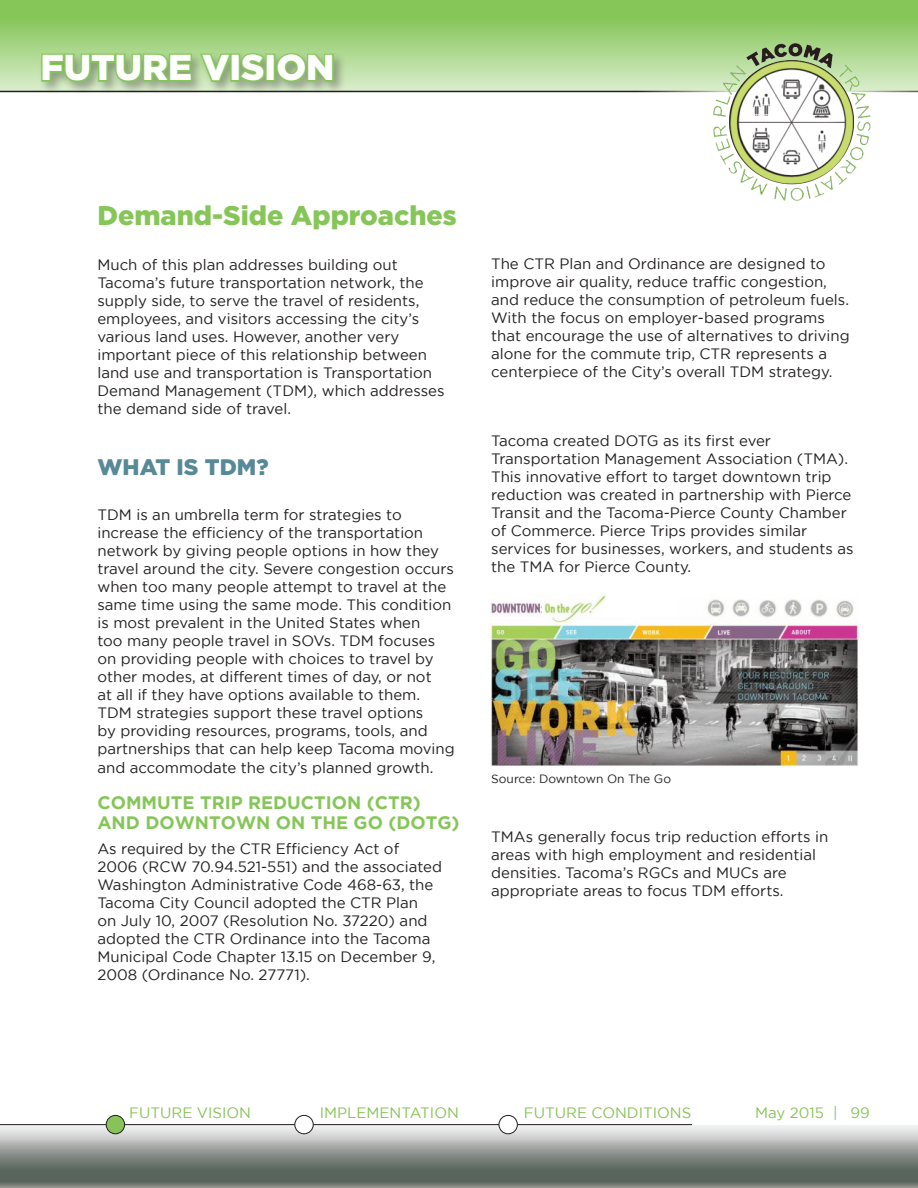
<style>
.page{position:relative;width:918px;height:1188px;background:#fff}
.page>*{position:absolute;margin:0;border:0;box-sizing:border-box;transform-origin:0 0}
.t1{font:900 36px "Gotham";color:#fff}
.t2{font:900 27px "Gotham";color:#86c659}
.t3{font:900 22.5px "Gotham";color:#578997}
.t4{font:700 18px/20.7px "Gotham";color:#86c659}
.t5{font:15px/18px "Gotham";color:#231f20}
.t6{font:15px "Gotham";color:#88c357}
.t7{font:15px "Gotham";color:#86c65a}
.t8{font:12px "Gotham";color:#231f20}
.s1{color:#86c65a}
</style>
<div class="page">
<svg style="left:0;top:0;width:918px;height:91px"></svg>
<div style="left:0;top:1125px;width:918px;height:63px;background:#231f20;opacity:.25"></div>
<hr style="left:0;top:91px;width:918px;height:1px;background:#231f20">
<img style="left:701px;top:35px;width:180px;height:166px">
<div style="left:38px;top:51px;width:309px;height:44px;background:#231f20;opacity:.35"></div>
<svg style="left:40px;top:52px;width:227px;height:32px"></svg>
<div style="left:266px;top:54px;width:10px;height:28px;border:3px solid #86c659"></div>
<svg style="left:275px;top:52px;width:60px;height:32px"></svg>
<hr style="left:0;top:1124px;width:692px;height:1px;background:#231f20">
<div style="left:106px;top:1115px;width:19px;height:19px;background:#87c358;border-radius:50%"></div>
<div style="left:106px;top:1115px;width:19px;height:19px;border:1px solid #231f20;border-radius:50%"></div>
<div style="left:295px;top:1115px;width:18px;height:19px;background:#fff;border-radius:50%"></div>
<div style="left:294px;top:1115px;width:20px;height:19px;border:1px solid #231f20;border-radius:50%"></div>
<div style="left:499px;top:1115px;width:18px;height:19px;background:#fff;border-radius:50%"></div>
<div style="left:499px;top:1115px;width:19px;height:19px;border:1px solid #231f20;border-radius:50%"></div>
<img style="left:490px;top:594px;width:368px;height:173px">
<h1 class="t1" style="left:40px;top:47px;width:296px">FUTURE VISION</h1>
<h2 class="t2" style="left:97px;top:200px;width:361px">Demand-Side Approaches</h2>
<p class="t5" style="left:97px;top:255px;width:349px">Much of this plan addresses building out Tacoma’s future transportation network, the supply side, to serve the travel of residents, employees, and visitors accessing the city’s various land uses. However, another very important piece of this relationship between land use and transportation is Transportation Demand Management (TDM), which addresses the demand side of travel.</p>
<h3 class="t3" style="left:97px;top:454px;width:173px">WHAT IS TDM?</h3>
<p class="t5" style="left:97px;top:505px;width:359px">TDM is an umbrella term for strategies to increase the efficiency of the transportation network by giving people options in how they travel around the city. Severe congestion occurs when too many people attempt to travel at the same time using the same mode. This condition is most prevalent in the United States when<br>too many people travel in SOVs. TDM focuses on providing people with choices to travel by other modes, at different times of day, or not<br>at all if they have options available to them.<br>TDM strategies support these travel options<br>by providing resources, programs, tools, and partnerships that can help keep Tacoma moving and accommodate the city’s planned growth.</p>
<p class="t4" style="left:97px;top:791px;width:364px">COMMUTE TRIP REDUCTION (CTR)<br>AND DOWNTOWN ON THE GO (DOTG)</p>
<p class="t5" style="left:97px;top:839px;width:346px">As required by the CTR Efficiency Act of 2006 (RCW 70.94.521-551) and the associated Washington Administrative Code 468-63, the Tacoma City Council adopted the CTR Plan<br>on July 10, 2007 (Resolution No. 37220) and adopted the CTR Ordinance into the Tacoma Municipal Code Chapter 13.15 on December 9, 2008 (Ordinance No. 27771).</p>
<p class="t5" style="left:491px;top:255px;width:360px">The CTR Plan and Ordinance are designed to improve air quality, reduce traffic congestion, and reduce the consumption of petroleum fuels.<br>With the focus on employer-based programs that encourage the use of alternatives to driving alone for the commute trip, CTR represents a centerpiece of the City’s overall TDM strategy.</p>
<p class="t5" style="left:491px;top:432px;width:364px">Tacoma created DOTG as its first ever Transportation Management Association (TMA).<br>This innovative effort to target downtown trip reduction was created in partnership with Pierce Transit and the Tacoma-Pierce County Chamber of Commerce. Pierce Trips provides similar services for businesses, workers, and students as the TMA for Pierce County.</p>
<p class="t8" style="left:491px;top:772px;width:181px">Source: Downtown On The Go</p>
<p class="t5" style="left:491px;top:828px;width:339px">TMAs generally focus trip reduction efforts in areas with high employment and residential densities. Tacoma’s RGCs and MUCs are appropriate areas to focus TDM efforts.</p>
<p class="t6" style="left:129px;top:1104px;width:123px">FUTURE VISION</p>
<p class="t6" style="left:320px;top:1104px;width:141px">IMPLEMENTATION</p>
<p class="t6" style="left:524px;top:1104px;width:169px">FUTURE CONDITIONS</p>
<p class="t6" style="left:755px;top:1104px;width:84px">May 2015 <span class="s1">|</span></p>
<p class="t7" style="left:850px;top:1104px;width:21px">99</p>
</div>
